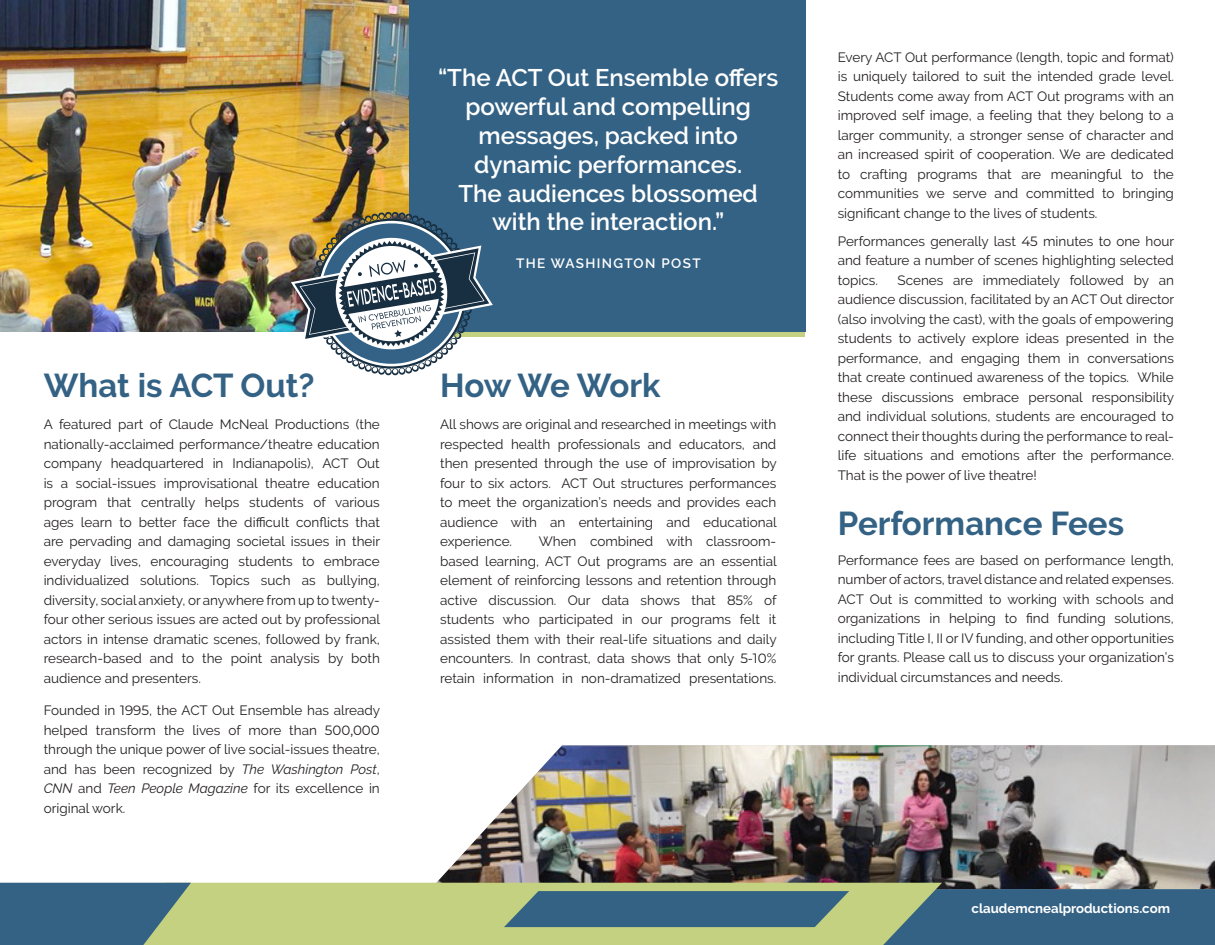
<style>
.page{position:relative;width:1215px;height:945px;background:#fff}
.page>*{position:absolute;margin:0;border:0;box-sizing:border-box;transform-origin:0 0}
.t1{font:700 33px "Raleway";color:#346285}
.t2{font:600 24px/28.8px "Raleway";color:#fff;text-align:center}
.t3{font:13.5px/19.5px "Raleway";color:#231f20;text-align:justify}
.t4{font:600 13.5px "Raleway";letter-spacing:.1em;color:#fff}
.t5{font:700 13.2px "Raleway";color:#fff}
.s1{font-family:"Montserrat"}
.s2{font-style:italic}
</style>
<div class="page">
<img style="left:431px;top:745px;width:784px;height:138px">
<div style="left:191px;top:883px;width:313px;height:62px;background:#c4d181"></div>
<svg style="left:0;top:883px;width:191px;height:62px;background:#466f84"></svg>
<svg style="left:504px;top:883px;width:711px;height:62px;background:#648682"></svg>
<img style="left:0;top:0;width:410px;height:332px">
<div style="left:410px;top:0;width:396px;height:332px;background:#346285"></div>
<div style="left:410px;top:332px;width:396px;height:5px;background:#c4d181"></div>
<svg style="left:291px;top:212px;width:202px;height:163px"></svg>
<p class="t2" style="left:438px;top:64px;width:342px">“The ACT Out Ensemble offers powerful and compelling messages, packed into dynamic performances.<br>The audiences blossomed with the interaction.”</p>
<p class="t4" style="left:516px;top:256px;width:186px">THE WASHINGTON POST</p>
<p class="t1" style="left:44px;top:367px;width:272px">What is ACT Out?</p>
<p class="t1" style="left:440px;top:367px;width:222px">How We Work</p>
<p class="t3" style="left:440px;top:415px;width:338px">All shows are original and researched in meetings with respected health professionals and educators, and then presented through the use of improvisation by four to six actors. ACT Out structures performances to meet the organization’s needs and provides each audience with an entertaining and educational experience.</p>
<p class="t3" style="left:44px;top:415px;width:338px">A featured part of Claude McNeal Productions (the nationally-acclaimed performance/theatre education company headquartered in Indianapolis), ACT Out is a social-issues improvisational theatre education program that centrally helps students of various ages learn to better face the difficult conflicts that are pervading and damaging societal issues in their everyday lives, encouraging students to embrace individualized solutions. Topics such as bullying, diversity, social anxiety, or anywhere from up to twenty&shy;four other serious issues are acted out by professional actors in intense dramatic scenes, followed by frank, research-based and to the point analysis by both audience and presenters.</p>
<p class="t3" style="left:44px;top:701px;width:338px">Founded in <span class="s1">1995</span>, the ACT Out Ensemble has already helped transform the lives of more than <span class="s1">500,000 </span>through the unique power of live social-issues theatre, and has been recognized by <span class="s2">The Washington Post</span>, <span class="s2">CNN</span> and <span class="s2">Teen People Magazine</span> for its excellence in original work.</p>
<p class="t3" style="left:440px;top:532px;width:338px;text-indent:99px">When combined with classroom&shy;based learning, ACT Out programs are an essential element of reinforcing lessons and retention through active discussion. Our data shows that <span class="s1">85</span>% of students who participated in our programs felt it assisted them with their real-life situations and daily encounters. In contrast, data shows that only <span class="s1">5-10</span>% retain information in non-dramatized presentations.</p>
<p class="t3" style="left:838px;top:47px;width:338px">Every ACT Out performance (length, topic and format) is uniquely tailored to suit the intended grade level.<br>Students come away from ACT Out programs with an improved self image, a feeling that they belong to a larger community, a stronger sense of character and an increased spirit of cooperation. We are dedicated to crafting programs that are meaningful to the communities we serve and committed to bringing significant change to the lives of students.</p>
<p class="t3" style="left:838px;top:231px;width:338px">Performances generally last <span class="s1">45</span> minutes to one hour and feature a number of scenes highlighting selected topics.</p>
<p class="t3" style="left:838px;top:270px;width:338px;text-indent:60px">Scenes are immediately followed by an audience discussion, facilitated by an ACT Out director (also involving the cast), with the goals of empowering students to actively explore ideas presented in the performance, and engaging them in conversations that create continued awareness of the topics. While these discussions embrace personal responsibility and individual solutions, students are encouraged to connect their thoughts during the performance to real&shy;life situations and emotions after the performance.<br>That is the power of live theatre!</p>
<p class="t1" style="left:838px;top:505px;width:288px">Performance Fees</p>
<p class="t3" style="left:838px;top:550px;width:338px">Performance fees are based on performance length, number of actors, travel distance and related expenses.<br>ACT Out is committed to working with schools and organizations in helping to find funding solutions, including Title I, II or IV funding, and other opportunities for grants. Please call us to discuss your organization’s individual circumstances and needs.</p>
<p class="t5" style="left:972px;top:901px;width:200px">claudemcnealproductions.com</p>
</div>
